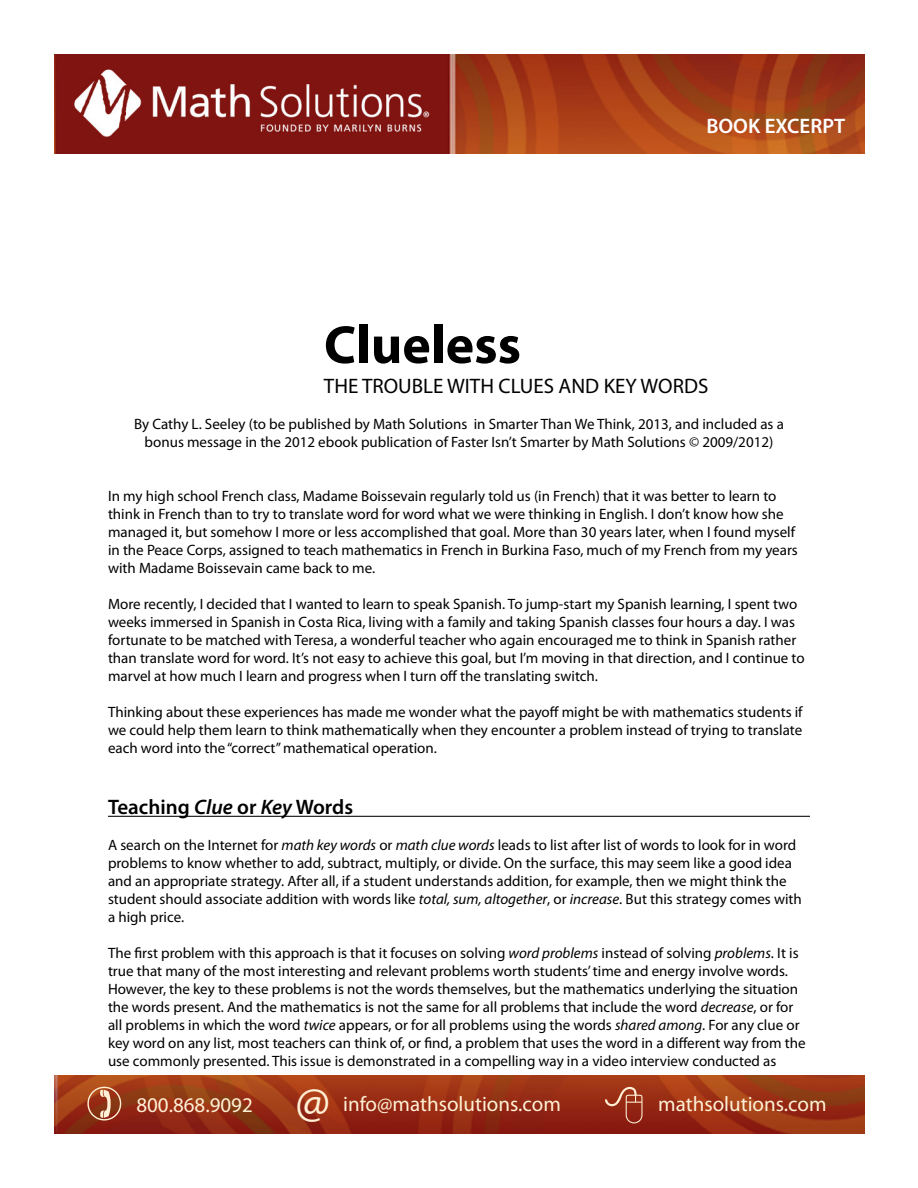
<style>
.page{position:relative;width:918px;height:1188px;background:#fff}
.page>*{position:absolute;margin:0;border:0;box-sizing:border-box;transform-origin:0 0}
.t1{font:700 54px "Myriad Pro";color:#000}
.tx{font:46.95px "Myriad Pro";color:#fff0d5}
.tx-2{font:21px "Myriad Pro";color:#fff0d5}
.t2{font:21px "Myriad Pro";color:#000}
.t3{font:600 21px "Myriad Pro";color:#000}
.t4{font:600 21px "Myriad Pro";color:#fff}
.t5{font:15px/18px "Myriad Pro";color:#000}
.s1{font-style:italic}
</style>
<div class="page">
<img style="left:54px;top:54px;width:810px;height:99px">
<img style="left:54px;top:1076px;width:810px;height:58px">
<svg style="left:605px;top:1087px;width:38px;height:36px"></svg>
<svg style="left:87px;top:1087px;width:34px;height:34px"></svg>
<hr style="left:108px;top:816px;width:702px;height:1px;background:#000">
<p class="t4" style="left:706px;top:113px;width:140px">BOOK EXCERPT</p>
<p class="t1" style="left:324px;top:310px;width:199px">Clueless</p>
<p class="t2" style="left:324px;top:373px;width:386px">THE TROUBLE WITH CLUES AND KEY WORDS</p>
<p class="t5" style="left:134px;top:415px;width:651px">By Cathy L. Seeley (to be published by Math Solutions in Smarter Than We Think, 2013, and included as a</p>
<p class="t5" style="left:145px;top:433px;width:630px">bonus message in the 2012 ebook publication of Faster Isn’t Smarter by Math Solutions © 2009/2012)</p>
<p class="t5" style="left:108px;top:487px;width:691px">In my high school French class, Madame Boissevain regularly told us (in French) that it was better to learn to think in French than to try to translate word for word what we were thinking in English. I don’t know how she managed it, but somehow I more or less accomplished that goal. More than 30 years later, when I found myself in the Peace Corps, assigned to teach mathematics in French in Burkina Faso, much of my French from my years with Madame Boissevain came back to me.</p>
<p class="t5" style="left:108px;top:595px;width:698px">More recently, I decided that I wanted to learn to speak Spanish. To jump-start my Spanish learning, I spent two weeks immersed in Spanish in Costa Rica, living with a family and taking Spanish classes four hours a day. I was fortunate to be matched with Teresa, a wonderful teacher who again encouraged me to think in Spanish rather than translate word for word. It’s not easy to achieve this goal, but I’m moving in that direction, and I continue to marvel at how much I learn and progress when I turn off the translating switch.</p>
<p class="t5" style="left:108px;top:703px;width:696px;text-align:justify">Thinking about these experiences has made me wonder what the payoff might be with mathematics students if we could help them learn to think mathematically when they encounter a problem instead of trying to translate each word into the “correct” mathematical operation.</p>
<p class="t3" style="left:108px;top:794px;width:247px">Teaching <span class="s1">Clue</span> or <span class="s1">Key</span> Words</p>
<p class="t5" style="left:108px;top:836px;width:695px">A search on the Internet for <span class="s1">math key words</span> or <span class="s1">math clue words</span> leads to list after list of words to look for in word problems to know whether to add, subtract, multiply, or divide. On the surface, this may seem like a good idea and an appropriate strategy. After all, if a student understands addition, for example, then we might think the student should associate addition with words like <span class="s1">total, sum, altogether</span>, or <span class="s1">increase</span>. But this strategy comes with a high price.</p>
<p class="t5" style="left:108px;top:944px;width:699px">The first problem with this approach is that it focuses on solving <span class="s1">word problems</span> instead of solving <span class="s1">problems</span>. It is true that many of the most interesting and relevant problems worth students’ time and energy involve words.<br>However, the key to these problems is not the words themselves, but the mathematics underlying the situation the words present. And the mathematics is not the same for all problems that include the word <span class="s1">decrease</span>, or for all problems in which the word <span class="s1">twice</span> appears, or for all problems using the words <span class="s1">shared among</span>. For any clue or key word on any list, most teachers can think of, or find, a problem that uses the word in a different way from the use commonly presented. This issue is demonstrated in a compelling way in a video interview conducted as</p>
<h2 class="tx-2" style="left:136px;top:1092px;width:118px">800.868.9092</h2>
<p class="tx" style="left:296px;top:1072px;width:36px">@</p>
<p class="tx-2" style="left:343px;top:1091px;width:219px">info@mathsolutions.com</p>
<p class="tx-2" style="left:658px;top:1091px;width:170px">mathsolutions.com</p>
</div>
